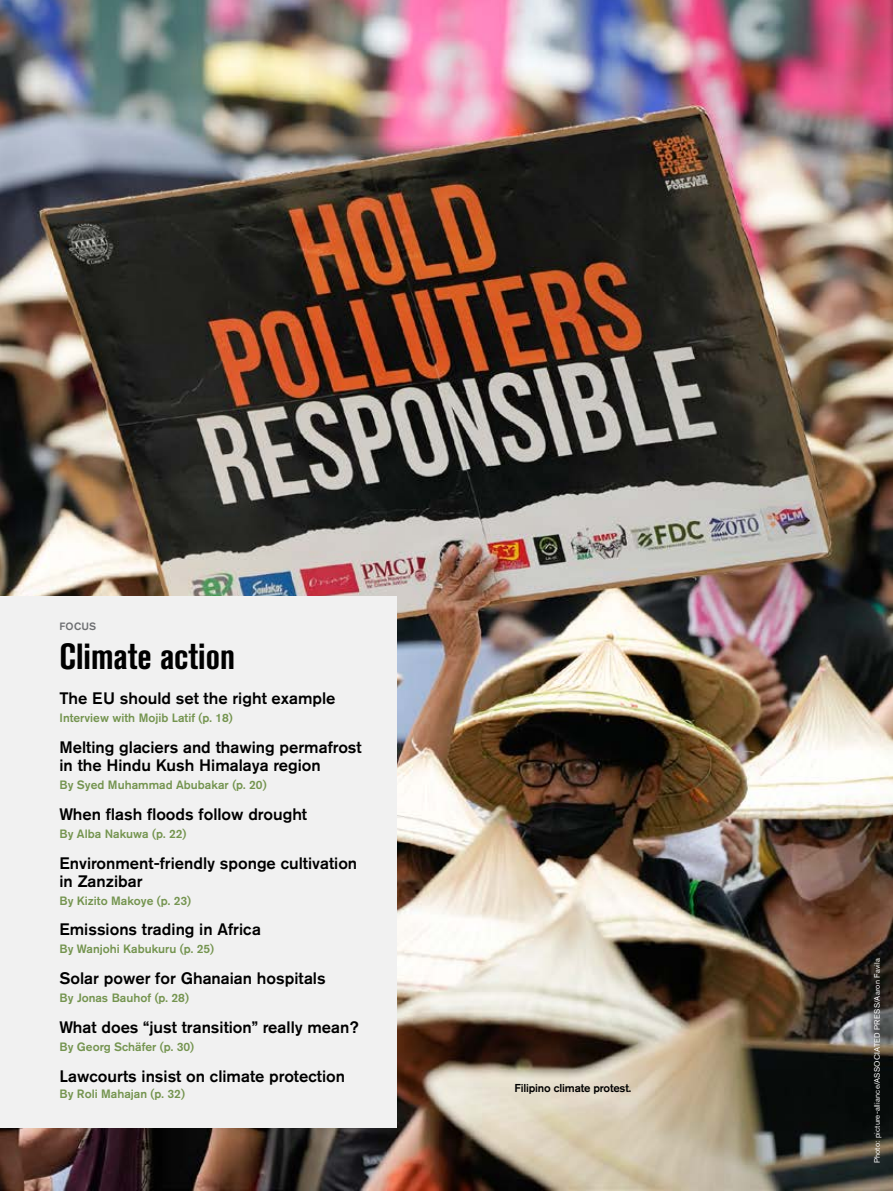
<style>
.page{position:relative;width:893px;height:1191px;background:#fff}
.page>*{position:absolute;margin:0;border:0;box-sizing:border-box;transform-origin:0 0}
.t1{font:700 condensed 36px "Akzidenz Grotesk BE";color:#000}
.t2{font:500 16.5px/18px "Akzidenz Grotesk BE";color:#000}
.t3{font:500 12px "Akzidenz Grotesk BE";color:#74944f}
.t4{font:500 11.4px "Akzidenz Grotesk BE";letter-spacing:-.015em;color:#000}
.t5{font:500 10.5px "Akzidenz Grotesk BE";letter-spacing:.015em;color:#6d6e71}
.t6{font:7.8px "Akzidenz Grotesk BE";letter-spacing:.02em;color:#fff}
</style>
<div class="page">
<img style="left:0;top:0;width:893px;height:1191px">
<div style="left:0;top:597px;width:396px;height:531px;background:#f1f1f1"></div>
<p class="t5" style="left:60px;top:620px;width:38px">FOCUS</p>
<h1 class="t1" style="left:60px;top:636px;width:177px">Climate action</h1>
<p class="t2" style="left:60px;top:689px;width:277px">The EU should set the right example</p>
<p class="t3" style="left:60px;top:710px;width:175px">Interview with Mojib Latif (p. 18)</p>
<p class="t2" style="left:60px;top:738px;width:304px">Melting glaciers and thawing permafrost in the Hindu Kush Himalaya region</p>
<p class="t3" style="left:60px;top:777px;width:209px">By Syed Muhammad Abubakar (p. 20)</p>
<p class="t2" style="left:60px;top:804px;width:249px">When flash floods follow drought</p>
<p class="t3" style="left:60px;top:826px;width:128px">By Alba Nakuwa (p. 22)</p>
<p class="t2" style="left:60px;top:853px;width:299px">Environment-friendly sponge cultivation in Zanzibar</p>
<p class="t3" style="left:60px;top:893px;width:133px">By Kizito Makoye (p. 23)</p>
<p class="t2" style="left:60px;top:920px;width:203px">Emissions trading in Africa</p>
<p class="t3" style="left:60px;top:941px;width:156px">By Wanjohi Kabukuru (p. 25)</p>
<p class="t2" style="left:60px;top:969px;width:268px">Solar power for Ghanaian hospitals</p>
<p class="t3" style="left:60px;top:990px;width:131px">By Jonas Bauhof (p. 28)</p>
<p class="t2" style="left:60px;top:1017px;width:301px">What does “just transition” really mean?</p>
<p class="t3" style="left:60px;top:1039px;width:136px">By Georg Schäfer (p. 30)</p>
<p class="t2" style="left:60px;top:1066px;width:287px">Lawcourts insist on climate protection</p>
<p class="t3" style="left:60px;top:1086px;width:127px">By Roli Mahajan (p. 32)</p>
<p class="t4" style="left:514px;top:1080px;width:118px">Filipino climate protest.</p>
<p class="t6" style="left:872px;top:1163px;width:207px;rotate:-90deg">Photo: picture-alliance/ASSOCIATED PRESS/Aaron Favila</p>
</div>
